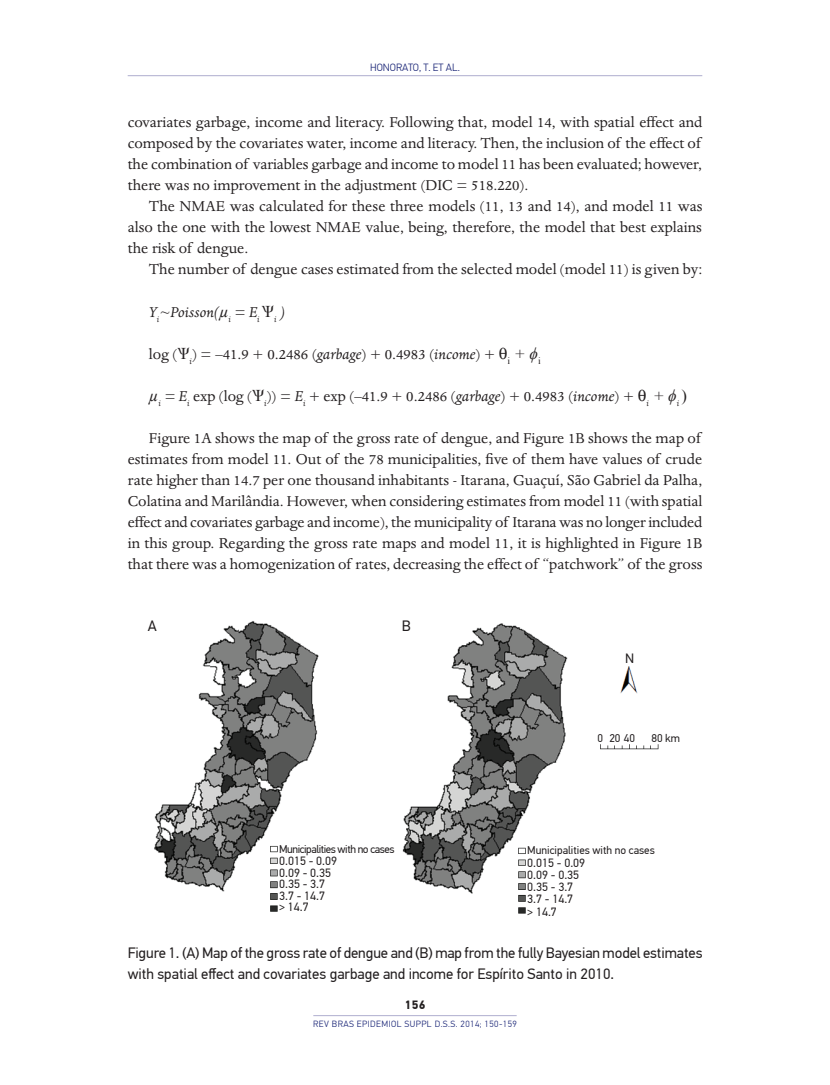
<style>
.page{position:relative;width:830px;height:1085px;background:#fff}
.page>*{position:absolute;margin:0;border:0;box-sizing:border-box;transform-origin:0 0}
.RBE_texto{font:16.5px/21px "Dante MT Std";color:#231f20;text-align:justify}
.RBE_texto-2{font:italic 16.5px "Dante MT Std";color:#231f20}
.RBE_título_tab_fig{font:15px/21px "PF Din Text Pro";letter-spacing:-.005em;color:#231f20}
.t1{font:13.5px "PF Din Text Pro";color:#231f20}
.t2{font:12px/11.6px "PF Din Text Pro";color:#231f20}
.t3{font:700 12px "PF Din Text Pro";color:#231f20}
.t4{font:11.25px "PF Din Text Pro";color:#231f20}
.t5{font:11.25px "PF Din Text Pro";letter-spacing:-.04em;color:#231f20}
.t6{font:300 10.5px "PF Din Text Pro";color:#1b2677}
.t7{font:300 9px "PF Din Text Pro";letter-spacing:.05em;color:#1b2677}
.s1{font-family:"Times New Roman"}
.s2{font-family:"Times New Roman";font-style:normal}
.s3{font-style:italic}
.s4{font-family:"Times New Roman";font-style:italic}
</style>
<div class="page">
<hr style="left:128px;top:75px;width:574px;height:1px;background:#afaecf">
<hr style="left:313px;top:1015px;width:203px;height:1px;background:#afaecf">
<img style="left:154px;top:621px;width:505px;height:293px">
<div style="left:135px;top:610px;width:34px;height:42px;background:#fff"></div>
<div style="left:389px;top:610px;width:29px;height:25px;background:#fff"></div>
<div style="left:588px;top:723px;width:99px;height:18px;background:#fff"></div>
<div style="left:620px;top:650px;width:14px;height:15px;background:#fff"></div>
<div style="left:280px;top:841px;width:104px;height:94px;background:#fff"></div>
<div style="left:528px;top:840px;width:125px;height:88px;background:#fff"></div>
<p class="t6" style="left:370px;top:61px;width:91px">HONORATO, T. ET AL.</p>
<p class="RBE_texto" style="left:128px;top:112px;width:575px">covariates garbage, income and literacy. Following that, model 14, with spatial effect and composed by the covariates water, income and literacy. Then, the inclusion of the effect of the combination of variables garbage and income to model 11 has been evaluated; however, there was no improvement in the adjustment (DIC = 518.220).</p>
<p class="RBE_texto" style="left:128px;top:196px;width:576px;text-indent:21px">The NMAE was calculated for these three models (11, 13 and 14), and model 11 was also the one with the lowest NMAE value, being, therefore, the model that best explains the risk of dengue.</p>
<p class="RBE_texto" style="left:149px;top:259px;width:554px">The number of dengue cases estimated from the selected model (model 11) is given by:</p>
<p class="RBE_texto-2" style="left:149px;top:302px;width:137px">Y<sub>i</sub>~Poisson(<span class="s1">µ</span><sub>i</sub> = E<sub>i</sub> <span class="s2">Ѱ</span><sub>i</sub> )</p>
<p class="RBE_texto" style="left:149px;top:343px;width:393px">log (<span class="s1">Ѱ</span><sub>i</sub>) = –41.9 + 0.2486 (<span class="s3">garbage</span>) + 0.4983 (<span class="s3">income</span>) + <sub>i</sub> <span class="s4">+ ϕ</span><sub>i</sub></p>
<p class="RBE_texto" style="left:149px;top:385px;width:539px"><span class="s4">µ</span><sub>i</sub> <span class="s3">= E</span><sub>i</sub> exp (log (<span class="s1">Ѱ</span><sub>i</sub>)) = <span class="s3">E</span><sub>i</sub> <span class="s3">+</span> exp (–41.9 + 0.2486 (<span class="s3">garbage</span>) + 0.4983 (<span class="s3">income</span>) + <sub>i</sub> <span class="s4">+ ϕ</span><sub>i</sub> <span class="s1">)</span></p>
<p class="RBE_texto" style="left:128px;top:427px;width:576px;text-align:left;text-indent:21px">Figure 1A shows the map of the gross rate of dengue, and Figure 1B shows the map of estimates from model 11. Out of the 78 municipalities, five of them have values of crude rate higher than 14.7 per one thousand inhabitants - Itarana, Guaçuí, São Gabriel da Palha, Colatina and Marilândia. However, when considering estimates from model 11 (with spatial effect and covariates garbage and income), the municipality of Itarana was no longer included in this group. Regarding the gross rate maps and model 11, it is highlighted in Figure 1B that there was a homogenization of rates, decreasing the effect of “patchwork” of the gross</p>
<p class="RBE_título_tab_fig" style="left:148px;top:615px;width:10px">A</p>
<p class="RBE_título_tab_fig" style="left:402px;top:615px;width:10px">B</p>
<p class="t5" style="left:279px;top:842px;width:117px">Municipalities with no cases</p>
<p class="t2" style="left:279px;top:855px;width:59px">0.015 - 0.09<br>0.09 - 0.35<br>0.35 - 3.7<br>3.7 - 14.7<br>&gt; 14.7</p>
<p class="t1" style="left:625px;top:650px;width:11px">N</p>
<p class="t4" style="left:597px;top:731px;width:39px">0 20 40</p>
<p class="t4" style="left:651px;top:731px;width:30px">80 km</p>
<p class="t4" style="left:527px;top:843px;width:129px">Municipalities with no cases</p>
<p class="t2" style="left:527px;top:856px;width:59px;line-height:12.1px">0.015 - 0.09<br>0.09 - 0.35<br>0.35 - 3.7<br>3.7 - 14.7<br>&gt; 14.7</p>
<p class="RBE_título_tab_fig" style="left:128px;top:941px;width:576px">Figure 1. (A) Map of the gross rate of dengue and (B) map from the fully Bayesian model estimates with spatial effect and covariates garbage and income for Espírito Santo in 2010.</p>
<p class="t3" style="left:404px;top:997px;width:22px">156</p>
<p class="t7" style="left:313px;top:1018px;width:205px">REV BRAS EPIDEMIOL SUPPL D.S.S. 2014; 150-159</p>
</div>
